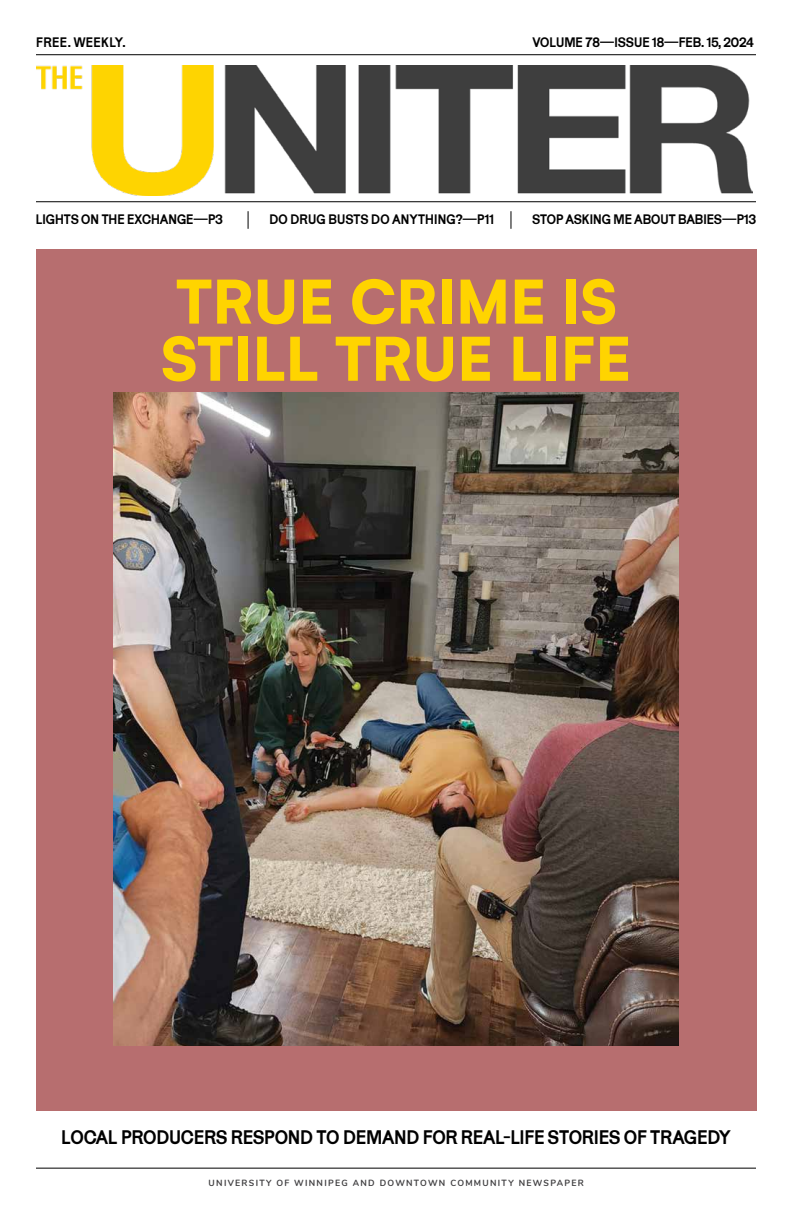
<style>
.page{position:relative;width:792px;height:1224px;background:#fff}
.page>*{position:absolute;margin:0;border:0;box-sizing:border-box;transform-origin:0 0}
.t1{font:900 59.5px/57.1px "Satoshi";color:#ffd400}
.t2{font:20px "Karrik";letter-spacing:-.04em;color:#000}
.t3{font:14px "Karrik";letter-spacing:-.035em;color:#000}
.t4{font:14px "Karrik";letter-spacing:-.005em;color:#000}
.t5{font:700 9px "Nunito";letter-spacing:.15em;color:#414042;scale:.96 1}
</style>
<div class="page">
<div style="left:36px;top:249px;width:720px;height:861px;background:#b76e6f"></div>
<img style="left:114px;top:392px;width:565px;height:654px">
<hr style="left:36px;top:54px;width:720px;height:1px;background:#000">
<hr style="left:36px;top:201px;width:720px;height:1px;background:#000">
<hr style="left:36px;top:1168px;width:720px;height:1px;background:#000">
<svg style="left:248px;top:211px;width:1px;height:18px"></svg>
<svg style="left:511px;top:211px;width:1px;height:18px"></svg>
<img style="left:36px;top:65px;width:716px;height:130px">
<p class="t4" style="left:36px;top:31px;width:91px">FREE. WEEKLY.</p>
<p class="t3" style="left:532px;top:31px;width:224px">VOLUME 78—ISSUE 18—FEB. 15, 2024</p>
<p class="t3" style="left:36px;top:208px;width:189px">LIGHTS ON THE EXCHANGE—P3</p>
<p class="t3" style="left:269px;top:208px;width:227px">DO DRUG BUSTS DO ANYTHING?—P11</p>
<p class="t3" style="left:532px;top:208px;width:226px">STOP ASKING ME ABOUT BABIES—P13</p>
<h1 class="t1" style="left:161px;top:269px;width:472px">TRUE CRIME IS<br>STILL TRUE LIFE</h1>
<h2 class="t2" style="left:61px;top:1120px;width:672px">LOCAL PRODUCERS RESPOND TO DEMAND FOR REAL-LIFE STORIES OF TRAGEDY</h2>
<p class="t5" style="left:209px;top:1176px;width:392px">UNIVERSITY OF WINNIPEG AND DOWNTOWN COMMUNITY NEWSPAPER</p>
</div>
